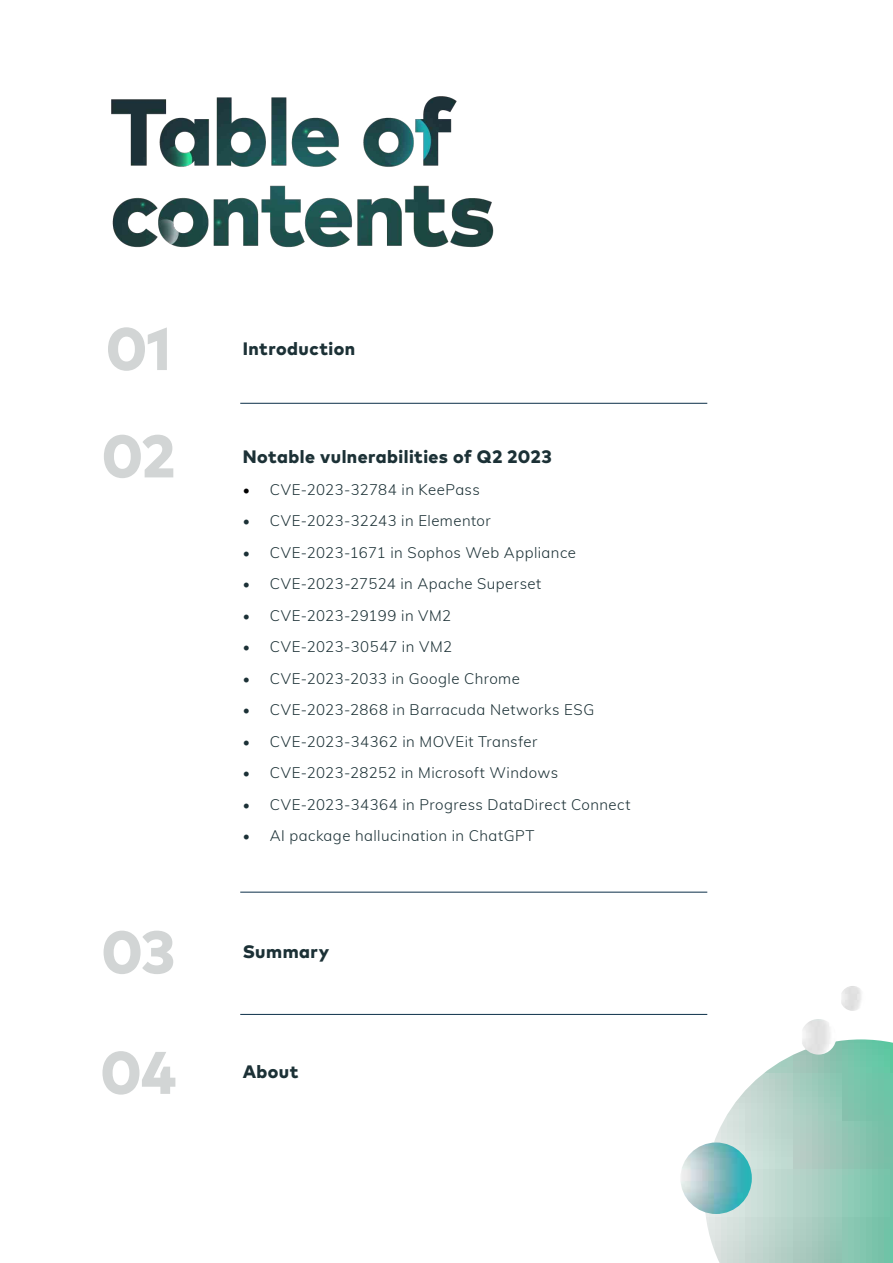
<style>
.page{position:relative;width:893px;height:1263px;background:#fff}
.page>*{position:absolute;margin:0;border:0;box-sizing:border-box;transform-origin:0 0}
.t1{font:800 60px/107.4px "Mark Pro";letter-spacing:-.025em;color:#d2d5d5}
.t2{font:800 18px "Mark Pro";letter-spacing:.025em;color:#1c3136}
.t3{font:18px "Adobe Hebrew";color:#1c3136}
.t4{font:18px "Adobe Hebrew";color:#000}
.t5{font:300 15px "Muli";letter-spacing:.03em;color:#1c3136}
</style>
<div class="page">
<hr style="left:240px;top:403px;width:467px;height:1px;background:#0b2f48">
<hr style="left:240px;top:1014px;width:467px;height:1px;background:#0b2f48">
<hr style="left:240px;top:892px;width:467px;height:1px;background:#0b2f48">
<img style="left:111px;top:96px;width:383px;height:152px">
<img style="left:705px;top:1039px;width:188px;height:224px">
<img style="left:802px;top:1019px;width:34px;height:35px">
<img style="left:841px;top:986px;width:20px;height:25px">
<img style="left:680px;top:1142px;width:72px;height:72px;border-radius:36px">
<h1 class="t1" style="left:101px;top:290px;width:75px">01<br>02</h1>
<h1 class="t1" style="left:101px;top:893px;width:76px">03</h1>
<h1 class="t1" style="left:100px;top:1014px;width:78px">04</h1>
<p class="t2" style="left:243px;top:335px;width:114px">Introduction</p>
<p class="t2" style="left:243px;top:443px;width:311px">Notable vulnerabilities of Q2 2023</p>
<p class="t5" style="left:270px;top:479px;width:212px">CVE-2023-32784 in KeePass</p>
<p class="t4" style="left:243px;top:478px;width:9px">•</p>
<p class="t3" style="left:243px;top:510px;width:9px">•</p>
<p class="t5" style="left:270px;top:510px;width:222px">CVE-2023-32243 in Elementor</p>
<p class="t3" style="left:243px;top:541px;width:9px">•</p>
<p class="t5" style="left:270px;top:542px;width:308px">CVE-2023-1671 in Sophos Web Appliance</p>
<p class="t3" style="left:243px;top:573px;width:9px">•</p>
<p class="t5" style="left:270px;top:573px;width:273px">CVE-2023-27524 in Apache Superset</p>
<p class="t3" style="left:243px;top:604px;width:9px">•</p>
<p class="t5" style="left:270px;top:605px;width:183px">CVE-2023-29199 in VM2</p>
<p class="t3" style="left:243px;top:636px;width:9px">•</p>
<p class="t5" style="left:270px;top:636px;width:184px">CVE-2023-30547 in VM2</p>
<p class="t3" style="left:243px;top:667px;width:9px">•</p>
<p class="t5" style="left:270px;top:668px;width:252px">CVE-2023-2033 in Google Chrome</p>
<p class="t3" style="left:243px;top:699px;width:9px">•</p>
<p class="t5" style="left:270px;top:699px;width:326px">CVE-2023-2868 in Barracuda Networks ESG</p>
<p class="t3" style="left:243px;top:730px;width:9px">•</p>
<p class="t5" style="left:270px;top:731px;width:269px">CVE-2023-34362 in MOVEit Transfer</p>
<p class="t3" style="left:243px;top:762px;width:9px">•</p>
<p class="t5" style="left:270px;top:762px;width:290px">CVE-2023-28252 in Microsoft Windows</p>
<p class="t3" style="left:243px;top:793px;width:9px">•</p>
<p class="t5" style="left:270px;top:794px;width:362px">CVE-2023-34364 in Progress DataDirect Connect</p>
<p class="t3" style="left:243px;top:825px;width:9px">•</p>
<p class="t5" style="left:270px;top:825px;width:266px">AI package hallucination in ChatGPT</p>
<p class="t2" style="left:243px;top:938px;width:88px">Summary</p>
<p class="t2" style="left:243px;top:1058px;width:57px">About</p>
</div>
